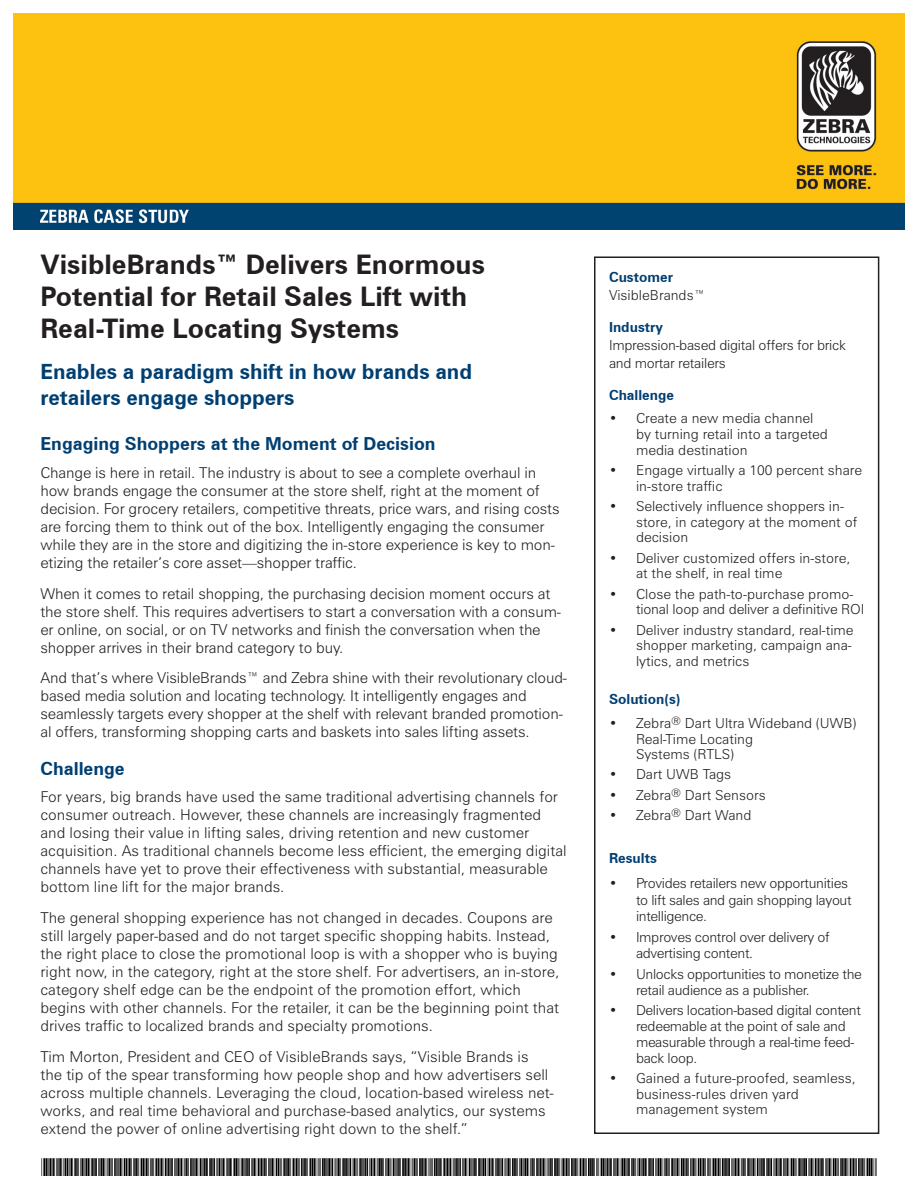
<style>
.page{position:relative;width:918px;height:1188px;background:#fff}
.page>*{position:absolute;margin:0;border:0;box-sizing:border-box;transform-origin:0 0}
.Customer_Name__black{font:700 27px/32.4px "Zurich BT";color:#231f20}
.MainSubtitle__blue{font:700 21px/25.2px "Zurich BT";letter-spacing:-.005em;color:#003f72}
.Body_Copy{font:700 18px "Zurich BT";color:#003f72}
.Body_Copy-2{font:300 15px/18px "Zurich BT";color:#231f20}
.CCS_bullets_wrd_1{font:300 13.8px/15.8px "Zurich BT";color:#231f20}
.CCS_bullets_wrd_1-2{font:300 13.8px/16.6px "Zurich BT";letter-spacing:-.025em;color:#231f20}
.SubHead__inside_summ{font:300 13.8px/18.1px "Zurich BT";letter-spacing:-.02em;color:#231f20}
.SubHead__inside_summ-2{font:700 13.8px "Zurich BT";color:#003f72}
.SubHead__inside_summ-3{font:300 13.8px/18.3px "Zurich BT";color:#231f20}
.s1{font-weight:700;color:#003f72}
</style>
<div class="page">
<img style="left:14px;top:14px;width:890px;height:216px">
<img style="left:41px;top:1158px;width:836px;height:17px">
<div style="left:594px;top:256px;width:285px;height:878px;border:2px solid #231f20"></div>
<p class="Customer_Name__black" style="left:40px;top:248px;width:446px">VisibleBrands™ Delivers Enormous<br>Potential for Retail Sales Lift with<br>Real-Time Locating Systems</p>
<p class="MainSubtitle__blue" style="left:40px;top:359px;width:433px">Enables a paradigm shift in how brands and retailers engage shoppers</p>
<p class="Body_Copy" style="left:40px;top:433px;width:397px">Engaging Shoppers at the Moment of Decision</p>
<p class="Body_Copy-2" style="left:40px;top:463px;width:521px">Change is here in retail. The industry is about to see a complete overhaul in how brands engage the consumer at the store shelf, right at the moment of decision. For grocery retailers, competitive threats, price wars, and rising costs are forcing them to think out of the box. Intelligently engaging the consumer while they are in the store and digitizing the in-store experience is key to mon&shy;etizing the retailer’s core asset—shopper traffic.</p>
<p class="Body_Copy-2" style="left:40px;top:584px;width:522px">When it comes to retail shopping, the purchasing decision moment occurs at the store shelf. This requires advertisers to start a conversation with a consum&shy;er online, on social, or on TV networks and finish the conversation when the shopper arrives in their brand category to buy.</p>
<p class="Body_Copy-2" style="left:40px;top:669px;width:528px">And that’s where VisibleBrands™ and Zebra shine with their revolutionary cloud&shy;based media solution and locating technology. It intelligently engages and seamlessly targets every shopper at the shelf with relevant branded promotion&shy;al offers, transforming shopping carts and baskets into sales lifting assets.</p>
<p class="Body_Copy" style="left:40px;top:757px;width:86px">Challenge</p>
<p class="Body_Copy-2" style="left:40px;top:788px;width:528px">For years, big brands have used the same traditional advertising channels for consumer outreach. However, these channels are increasingly fragmented and losing their value in lifting sales, driving retention and new customer acquisition. As traditional channels become less efficient, the emerging digital channels have yet to prove their effectiveness with substantial, measurable bottom line lift for the major brands.</p>
<p class="Body_Copy-2" style="left:40px;top:909px;width:520px">The general shopping experience has not changed in decades. Coupons are still largely paper-based and do not target specific shopping habits. Instead, the right place to close the promotional loop is with a shopper who is buying right now, in the category, right at the store shelf. For advertisers, an in-store, category shelf edge can be the endpoint of the promotion effort, which begins with other channels. For the retailer, it can be the beginning point that drives traffic to localized brands and specialty promotions.</p>
<p class="Body_Copy-2" style="left:40px;top:1048px;width:515px">Tim Morton, President and CEO of VisibleBrands says, “Visible Brands is the tip of the spear transforming how people shop and how advertisers sell across multiple channels. Leveraging the cloud, location-based wireless net&shy;works, and real time behavioral and purchase-based analytics, our systems extend the power of online advertising right down to the shelf.”</p>
<p class="SubHead__inside_summ-3" style="left:609px;top:268px;width:98px"><span class="s1">Customer<br></span>VisibleBrands™</p>
<p class="SubHead__inside_summ" style="left:609px;top:318px;width:239px"><span class="s1">Industry<br></span>Impression-based digital offers for brick and mortar retailers</p>
<p class="SubHead__inside_summ-2" style="left:609px;top:387px;width:67px">Challenge</p>
<p class="CCS_bullets_wrd_1" style="left:636px;top:410px;width:194px;text-indent:-27px">• Create a new media channel by turning retail into a targeted media destination</p>
<p class="CCS_bullets_wrd_1" style="left:636px;top:462px;width:228px;text-indent:-27px">• Engage virtually a 100 percent share in-store traffic</p>
<p class="CCS_bullets_wrd_1" style="left:636px;top:498px;width:223px;text-indent:-27px">• Selectively influence shoppers in&shy;store, in category at the moment of decision</p>
<p class="CCS_bullets_wrd_1" style="left:636px;top:550px;width:216px;text-indent:-27px">• Deliver customized offers in-store, at the shelf, in real time</p>
<p class="CCS_bullets_wrd_1" style="left:636px;top:586px;width:230px;text-indent:-27px">• Close the path-to-purchase promo&shy;tional loop and deliver a definitive ROI</p>
<p class="CCS_bullets_wrd_1" style="left:636px;top:622px;width:219px;text-indent:-27px">• Deliver industry standard, real-time shopper marketing, campaign ana&shy;lytics, and metrics</p>
<p class="SubHead__inside_summ-2" style="left:609px;top:690px;width:73px">Solution(s)</p>
<p class="CCS_bullets_wrd_1" style="left:636px;top:716px;width:222px;line-height:15.3px;text-indent:-27px">• Zebra<sup>®</sup> Dart Ultra Wideband (UWB)<br>Real-Time Locating<br>Systems (RTLS)</p>
<p class="CCS_bullets_wrd_1" style="left:609px;top:766px;width:124px">• Dart UWB Tags</p>
<p class="CCS_bullets_wrd_1" style="left:609px;top:787px;width:158px">• Zebra<sup>®</sup> Dart Sensors</p>
<p class="CCS_bullets_wrd_1" style="left:609px;top:807px;width:144px">• Zebra<sup>®</sup> Dart Wand</p>
<p class="SubHead__inside_summ-2" style="left:609px;top:850px;width:49px">Results</p>
<p class="CCS_bullets_wrd_1-2" style="left:636px;top:875px;width:217px;text-indent:-27px">• Provides retailers new opportunities to lift sales and gain shopping layout intelligence.</p>
<p class="CCS_bullets_wrd_1-2" style="left:636px;top:928px;width:195px;text-indent:-27px">• Improves control over delivery of advertising content.</p>
<p class="CCS_bullets_wrd_1-2" style="left:636px;top:965px;width:227px;text-indent:-27px">• Unlocks opportunities to monetize the retail audience as a publisher.</p>
<p class="CCS_bullets_wrd_1-2" style="left:636px;top:1003px;width:226px;line-height:15.8px;text-indent:-27px">• Delivers location-based digital content redeemable at the point of sale and measurable through a real-time feed&shy;back loop.</p>
<p class="CCS_bullets_wrd_1" style="left:636px;top:1070px;width:221px;text-indent:-27px">• Gained a future-proofed, seamless, business-rules driven yard management system</p>
</div>
